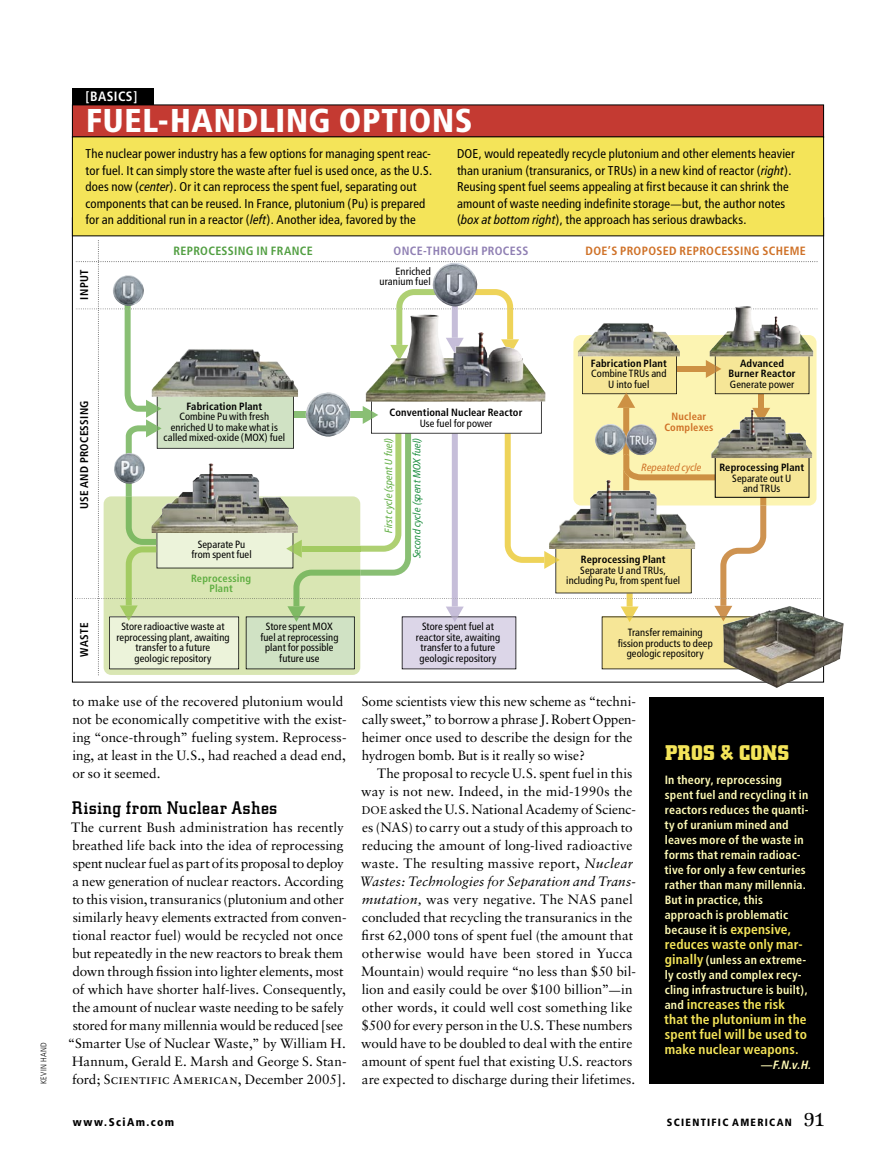
<style>
.page{position:relative;width:878px;height:1161px;background:#fff}
.page>*{position:absolute;margin:0;border:0;box-sizing:border-box;transform-origin:0 0}
.t1{font:900 condensed 33px "Frutiger";letter-spacing:.02em;color:#fff}
.t2{font:700 21px "City";letter-spacing:.025em;color:#f4e459}
.t3{font:500 18px "City";letter-spacing:.045em;color:#000}
.t4{font:13.5px/18px "Sabon";color:#000}
.t5{font:700 condensed 13.5px/15px "Frutiger";letter-spacing:.01em;color:#f4e459}
.t6{font:700 condensed 13.5px "Frutiger";letter-spacing:.025em;color:#fff}
.t7{font:condensed 12.75px/16.5px "Frutiger";letter-spacing:.01em;color:#000}
.t8{font:700 condensed 12px/15px "Frutiger";letter-spacing:.015em;color:#fefab5}
.t9{font:700 condensed 12px "Frutiger";letter-spacing:.025em;color:#cf7127}
.t10{font:700 condensed 12px "Frutiger";letter-spacing:.025em;color:#519e41}
.t11{font:700 condensed 12px "Frutiger";letter-spacing:.025em;color:#8f7fb3}
.t12{font:italic 700 condensed 12px "Frutiger LT Com";color:#fefab5}
.t13{font:700 condensed 11.25px "Frutiger";letter-spacing:.025em;color:#000}
.t14{font:900 condensed 11.25px "Frutiger";letter-spacing:.125em;color:#000}
.t15{font:condensed 10.5px/10.5px "Frutiger";letter-spacing:.01em;color:#000;text-align:center}
.t16{font:700 condensed 10.5px/10.5px "Frutiger";letter-spacing:.01em;color:#000;text-align:center}
.t17{font:italic condensed 10.5px "Frutiger LT Com";letter-spacing:.01em;color:#239144}
.t18{font:italic condensed 10.5px "Frutiger LT Com";letter-spacing:.01em;color:#60ae42}
.t19{font:900 condensed 10.5px "Frutiger";letter-spacing:.125em;color:#000}
.t20{font:700 condensed 10.5px/10.5px "Frutiger";letter-spacing:.015em;color:#60ae42;text-align:center}
.t21{font:700 condensed 10.5px/10.5px "Frutiger";letter-spacing:.02em;color:#cf7127;text-align:center}
.t22{font:italic condensed 10.5px "Frutiger LT Com";letter-spacing:.005em;color:#cf7127}
.t23{font:300 condensed 8.25px "Frutiger";letter-spacing:.05em;color:#000}
.s1{font-family:"Frutiger LT Com";font-style:italic}
.s2{font-size:10.5px}
.s3{font-family:"Sabon Roman SC"}
.s4{font-size:11.25px}
.s5{font-style:italic}
.s6{font-size:13.5px;color:#f4e459}
.s7{font-size:12px;color:#fefab5}
.s8{font-family:"Frutiger";font-style:normal;font-size:11.25px}
.s9{font-family:"Zapf Intl ITC";font-weight:500;font-stretch:normal;font-size:21px}
</style>
<div class="page">
<div style="left:72px;top:105px;width:751px;height:32px;background:#c43a32"></div>
<div style="left:72px;top:105px;width:752px;height:33px;border:1px solid #000"></div>
<div style="left:72px;top:89px;width:81px;height:16px;background:#000"></div>
<div style="left:649px;top:698px;width:174px;height:386px;background:#000"></div>
<svg style="left:76px;top:240px;width:744px;height:435px"></svg>
<div style="left:72px;top:137px;width:751px;height:99px;background:#f4e459"></div>
<img style="left:365px;top:314px;width:180px;height:88px">
<img style="left:723px;top:606px;width:120px;height:82px">
<img style="left:433px;top:263px;width:45px;height:44px">
<img style="left:151px;top:349px;width:147px;height:48px">
<img style="left:304px;top:392px;width:50px;height:44px">
<img style="left:592px;top:423px;width:67px;height:32px">
<img style="left:112px;top:453px;width:35px;height:31px">
<img style="left:151px;top:463px;width:147px;height:69px">
<img style="left:548px;top:480px;width:147px;height:69px">
<img style="left:710px;top:410px;width:102px;height:48px">
<img style="left:709px;top:306px;width:104px;height:51px">
<img style="left:577px;top:323px;width:103px;height:34px">
<img style="left:110px;top:275px;width:34px;height:31px">
<p class="t6" style="left:85px;top:88px;width:53px">[BASICS]</p>
<h1 class="t1" style="left:86px;top:101px;width:388px">FUEL-HANDLING OPTIONS</h1>
<p class="t7" style="left:85px;top:145px;width:348px">The nuclear power industry has a few options for managing spent reac&shy;tor fuel. It can simply store the waste after fuel is used once, as the U.S. does now (<span class="s1">center</span>). Or it can reprocess the spent fuel, separating out components that can be reused. In France, plutonium (Pu) is prepared for an additional run in a reactor (<span class="s1">left</span>). Another idea, favored by the</p>
<p class="t7" style="left:457px;top:145px;width:339px">DOE, would repeatedly recycle plutonium and other elements heavier than uranium (transuranics, or TRUs) in a new kind of reactor (<span class="s1">right</span>).<br>Reusing spent fuel seems appealing at first because it can shrink the amount of waste needing indefinite storage<span class="s2">—</span>but, the author notes (<span class="s1">box at bottom right</span>), the approach has serious drawbacks.</p>
<p class="t13" style="left:78px;top:300px;width:31px;rotate:-90deg">INPUT</p>
<p class="t10" style="left:173px;top:244px;width:141px">REPROCESSING IN FRANCE</p>
<p class="t11" style="left:393px;top:244px;width:136px">ONCE-THROUGH PROCESS</p>
<p class="t9" style="left:585px;top:244px;width:222px">DOE’S PROPOSED REPROCESSING SCHEME</p>
<p class="t15" style="left:379px;top:266px;width:53px;text-align:right">Enriched uranium fuel</p>
<p class="t23" style="left:39px;top:1084px;width:44px;rotate:-90deg">KEVIN HAND</p>
<p class="t13" style="left:78px;top:509px;width:110px;rotate:-90deg">USE AND PROCESSING</p>
<p class="t13" style="left:78px;top:657px;width:36px;rotate:-90deg">WASTE</p>
<p class="t16" style="left:186px;top:401px;width:77px">Fabrication Plant</p>
<p class="t15" style="left:164px;top:411px;width:123px">Combine Pu with fresh enriched U to make what is called mixed-oxide (MOX) fuel</p>
<p class="t16" style="left:389px;top:407px;width:134px">Conventional Nuclear Reactor</p>
<p class="t15" style="left:419px;top:418px;width:74px">Use fuel for power</p>
<p class="t18" style="left:382px;top:533px;width:97px;rotate:-90deg">First cycle (spent U fuel)</p>
<p class="t17" style="left:411px;top:558px;width:123px;rotate:-90deg">Second cycle (spent MOX fuel)</p>
<p class="t15" style="left:191px;top:539px;width:62px">Separate Pu from spent fuel</p>
<p class="t20" style="left:191px;top:573px;width:62px">Reprocessing<br>Plant</p>
<p class="t16" style="left:591px;top:358px;width:77px">Fabrication Plant</p>
<p class="t15" style="left:591px;top:368px;width:77px">Combine TRUs and<br>U into fuel</p>
<p class="t21" style="left:664px;top:411px;width:51px">Nuclear<br>Complexes</p>
<p class="t16" style="left:728px;top:358px;width:68px">Advanced<br>Burner Reactor</p>
<p class="t15" style="left:729px;top:379px;width:66px">Generate power</p>
<p class="t22" style="left:641px;top:462px;width:61px">Repeated cycle</p>
<p class="t16" style="left:719px;top:462px;width:86px">Reprocessing Plant</p>
<p class="t15" style="left:732px;top:473px;width:61px">Separate out U and TRUs</p>
<p class="t16" style="left:581px;top:554px;width:86px">Reprocessing Plant</p>
<p class="t15" style="left:566px;top:565px;width:115px">Separate U and TRUs, including Pu, from spent fuel</p>
<p class="t15" style="left:116px;top:621px;width:115px">Store radioactive waste at reprocessing plant, awaiting transfer to a future<br>geologic repository</p>
<p class="t15" style="left:260px;top:621px;width:79px">Store spent MOX fuel at reprocessing plant for possible future use</p>
<p class="t15" style="left:416px;top:621px;width:86px">Store spent fuel at reactor site, awaiting transfer to a future geologic repository</p>
<p class="t15" style="left:617px;top:627px;width:97px">Transfer remaining fission products to deep geologic repository</p>
<p class="t4" style="left:72px;top:692px;width:276px">to make use of the recovered plutonium would not be economically competitive with the exist&shy;ing “once-through” fueling system. Reprocess&shy;ing, at least in the U.S., had reached a dead end, or so it seemed.</p>
<h3 class="t3" style="left:72px;top:798px;width:206px">Rising from Nuclear Ashes</h3>
<p class="t4" style="left:68px;top:818px;width:280px;text-align:center">The current Bush administration has recently breathed life back into the idea of reprocessing spent nuclear fuel as part of its proposal to deploy a new generation of nuclear reactors. According to this vision, transuranics (plutonium and other similarly heavy elements extracted from conven&shy;tional reactor fuel) would be recycled not once but repeatedly in the new reactors to break them down through fission into lighter elements, most of which have shorter half-lives. Consequently, the amount of nuclear waste needing to be safely stored for many millennia would be reduced [see “Smarter Use of Nuclear Waste,” by William H.<br>Hannum, Gerald E. Marsh and George S. Stan&shy;ford; <span class="s3">Scientific American,</span> December 2005].</p>
<p class="t4" style="left:362px;top:692px;width:276px">Some scientists view this new scheme as “techni&shy;cally sweet,” to borrow a phrase J. Robert Oppen&shy;heimer once used to describe the design for the hydrogen bomb. But is it really so wise?</p>
<p class="t4" style="left:359px;top:764px;width:278px;text-indent:18px">The proposal to recycle U.S. spent fuel in this way is not new. Indeed, in the mid-1990s the <span class="s4">DOE</span> asked the U.S. National Academy of Scienc&shy;es (NAS) to carry out a study of this approach to reducing the amount of long-lived radioactive waste. The resulting massive report, <span class="s5">Nuclear Wastes: Technologies for Separation and Trans&shy;mutation,</span> was very negative. The NAS panel concluded that recycling the transuranics in the first 62,000 tons of spent fuel (the amount that otherwise would have been stored in Yucca Mountain) would require “no less than $50 bil&shy;lion and easily could be over $100 billion”<span class="s4">—</span>in other words, it could well cost something like $500 for every person in the U.S. These numbers would have to be doubled to deal with the entire amount of spent fuel that existing U.S. reactors are expected to discharge during their lifetimes.</p>
<h2 class="t2" style="left:665px;top:741px;width:125px">PROS &amp; CONS</h2>
<p class="t8" style="left:664px;top:772px;width:146px">In theory, reprocessing spent fuel and recycling it in reactors reduces the quanti&shy;ty of uranium mined and leaves more of the waste in forms that remain radioac&shy;tive for only a few centuries rather than many millennia.<br>But in practice, this approach is problematic because it is <span class="s6">expensive,</span></p>
<p class="t5" style="left:664px;top:937px;width:139px">reduces waste only mar-</p>
<p class="t8" style="left:664px;top:952px;width:145px"><span class="s6">ginally</span> (unless an extreme&shy;ly costly and complex recy&shy;cling infrastructure is built),</p>
<p class="t5" style="left:664px;top:997px;width:144px"><span class="s7">and</span> increases the risk that the plutonium in the spent fuel will be used to make nuclear weapons.</p>
<p class="t12" style="left:761px;top:1057px;width:52px"><span class="s8">—</span>F.N.v.H.</p>
<p class="t14" style="left:73px;top:1115px;width:103px">www.SciAm.com</p>
<p class="t19" style="left:667px;top:1116px;width:160px">SCIENTIFIC AMERICAN <span class="s9">91</span></p>
</div>
